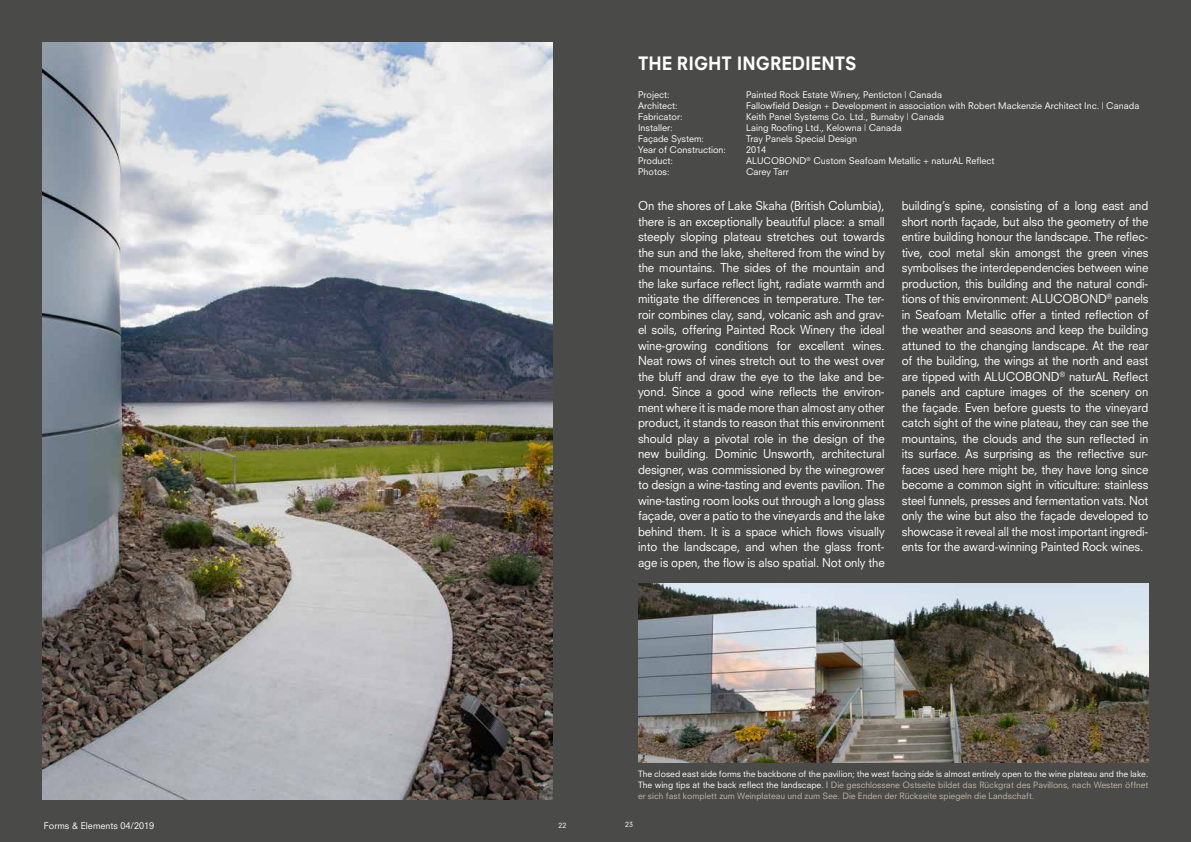
<style>
.page{position:relative;width:1191px;height:842px;background:#fff}
.page>*{position:absolute;margin:0;border:0;box-sizing:border-box;transform-origin:0 0}
.t1{font:800 18px "Neuzeit SLT Std";color:#fff;scale:.95 1}
.t2{font:12px/15.5px "Neuzeit SLT Std";letter-spacing:-.01em;color:#fff;text-align:justify;scale:.95 1}
.t3{font:9px "Neuzeit SLT Std";color:#fff}
.t4{font:8.5px/11px "Neuzeit SLT Std";color:#c1b6a2;text-align:justify}
.t5{font:7px "Neuzeit SLT Std";color:#fff}
.s1{color:#fff}
</style>
<div class="page">
<div style="left:0;top:0;width:595px;height:842px;background:#4a4a49"></div>
<div style="left:595px;top:0;width:596px;height:842px;background:#4a4a49"></div>
<img style="left:638px;top:584px;width:510px;height:178px">
<img style="left:43px;top:43px;width:510px;height:756px">
<h1 class="t1" style="left:638px;top:53px;width:231px">THE RIGHT INGREDIENTS</h1>
<p class="t3" style="left:638px;top:89px;width:33px">Project:</p>
<p class="t3" style="left:746px;top:89px;width:197px">Painted Rock Estate Winery, Penticton | Canada</p>
<p class="t3" style="left:638px;top:100px;width:41px">Architect:</p>
<p class="t3" style="left:746px;top:100px;width:395px">Fallowfield Design + Development in association with Robert Mackenzie Architect Inc. | Canada</p>
<p class="t3" style="left:638px;top:111px;width:46px">Fabricator:</p>
<p class="t3" style="left:746px;top:111px;width:200px">Keith Panel Systems Co. Ltd., Burnaby | Canada</p>
<p class="t3" style="left:638px;top:122px;width:36px">Installer:</p>
<p class="t3" style="left:746px;top:122px;width:157px">Laing Roofing Ltd., Kelowna | Canada</p>
<p class="t3" style="left:638px;top:133px;width:68px">Façade System:</p>
<p class="t3" style="left:746px;top:133px;width:113px">Tray Panels Special Design</p>
<p class="t3" style="left:638px;top:144px;width:90px">Year of Construction:</p>
<p class="t3" style="left:746px;top:144px;width:22px">2014</p>
<p class="t3" style="left:638px;top:155px;width:37px">Product:</p>
<p class="t3" style="left:746px;top:155px;width:250px">ALUCOBOND<sup>®</sup> Custom Seafoam Metallic + naturAL Reflect</p>
<p class="t3" style="left:638px;top:166px;width:33px">Photos:</p>
<p class="t3" style="left:746px;top:166px;width:44px">Carey Tarr</p>
<p class="t2" style="left:638px;top:198px;width:261px">On the shores of Lake Skaha (British Columbia), there is an exceptionally beautiful place: a small steeply sloping plateau stretches out towards the sun and the lake, sheltered from the wind by the mountains. The sides of the mountain and the lake surface reflect light, radiate warmth and mitigate the differences in temperature. The ter&shy;roir combines clay, sand, volcanic ash and grav&shy;el soils, offering Painted Rock Winery the ideal wine-growing conditions for excellent wines.<br>Neat rows of vines stretch out to the west over the bluff and draw the eye to the lake and be&shy;yond. Since a good wine reflects the environ&shy;ment where it is made more than almost any other product, it stands to reason that this environment should play a pivotal role in the design of the new building. Dominic Unsworth, architectural designer, was commissioned by the winegrower to design a wine-tasting and events pavilion. The wine-tasting room looks out through a long glass façade, over a patio to the vineyards and the lake behind them. It is a space which flows visually into the landscape, and when the glass front&shy;age is open, the flow is also spatial. Not only the</p>
<p class="t2" style="left:901px;top:198px;width:261px">building’s spine, consisting of a long east and short north façade, but also the geometry of the entire building honour the landscape. The reflec&shy;tive, cool metal skin amongst the green vines symbolises the interdependencies between wine production, this building and the natural condi&shy;tions of this environment: ALUCOBOND<sup>®</sup> panels in Seafoam Metallic offer a tinted reflection of the weather and seasons and keep the building attuned to the changing landscape. At the rear of the building, the wings at the north and east are tipped with ALUCOBOND<sup>®</sup> naturAL Reflect panels and capture images of the scenery on the façade. Even before guests to the vineyard catch sight of the wine plateau, they can see the mountains, the clouds and the sun reflected in its surface. As surprising as the reflective sur&shy;faces used here might be, they have long since become a common sight in viticulture: stainless steel funnels, presses and fermentation vats. Not only the wine but also the façade developed to showcase it reveal all the most important ingredi&shy;ents for the award-winning Painted Rock wines.</p>
<p class="t4" style="left:638px;top:769px;width:512px"><span class="s1">The closed east side forms the backbone of the pavilion; the west facing side is almost entirely open to the wine plateau and the lake.<br>The wing tips at the back reflect the landscape. |</span> Die geschlossene Ostseite bildet das Rückgrat des Pavillons, nach Westen öffnet er sich fast komplett zum Weinplateau und zum See. Die Enden der Rückseite spiegeln die Landschaft.</p>
<p class="t3" style="left:44px;top:820px;width:112px">Forms &amp; Elements 04/2019</p>
<p class="t5" style="left:558px;top:821px;width:9px">22</p>
<p class="t5" style="left:625px;top:820px;width:9px">23</p>
</div>
